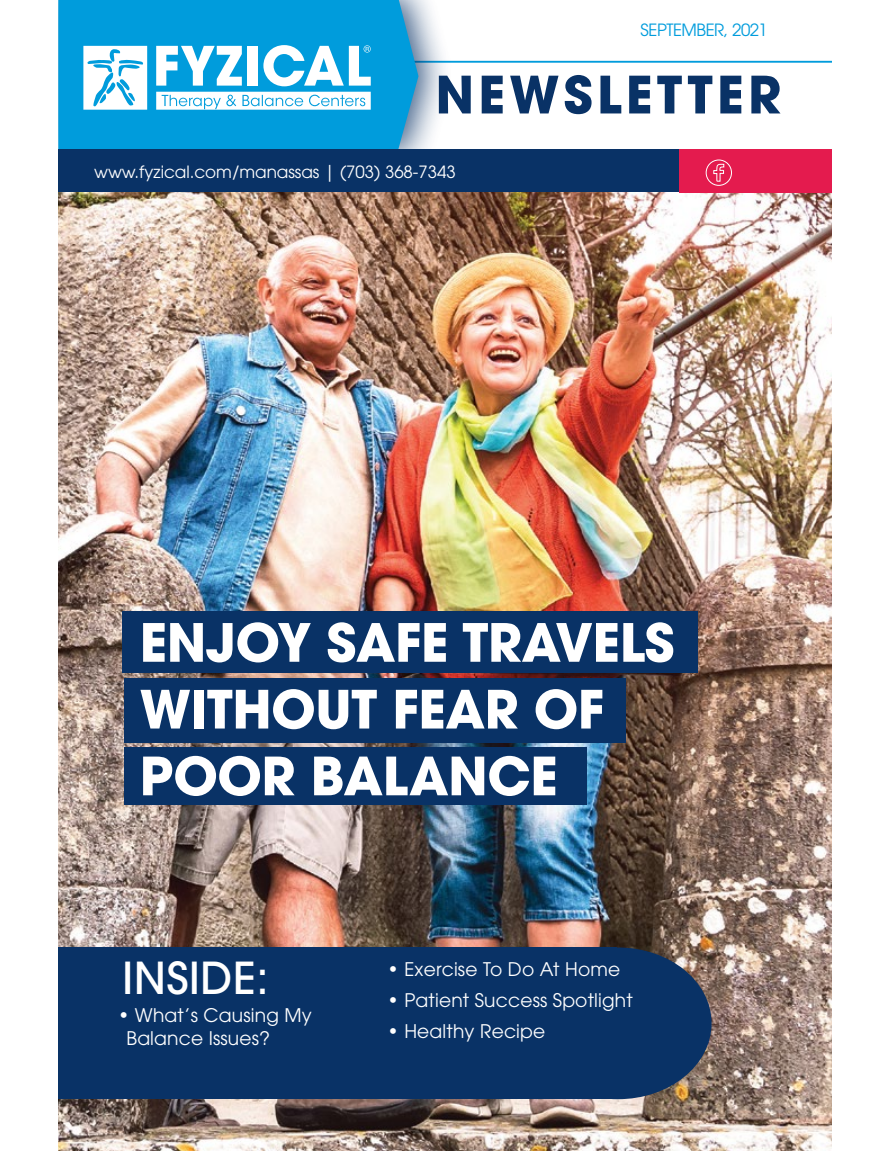
<style>
.page{position:relative;width:891px;height:1151px;background:#fff}
.page>*{position:absolute;margin:0;border:0;box-sizing:border-box;transform-origin:0 0}
.t1{font:700 52.2px/66.8px "ITC Avant Garde Pro";letter-spacing:-.01em;color:#fff}
.t2{font:500 43.88px "ITC Avant Garde Pro";letter-spacing:.01em;color:#fff}
.t3{font:18.68px/22.5px "ITC Avant Garde Pro";letter-spacing:.01em;color:#fff}
.t4{font:16.88px "ITC Avant Garde Pro";color:#fff}
.t5{font:16.88px "ITC Avant Garde Pro";letter-spacing:-.03em;color:#009cdc}
</style>
<div class="page">
<hr style="left:410px;top:61px;width:421px;height:2px;background:#009cdc">
<div style="left:58px;top:0;width:395px;height:149px;background:#093266;opacity:.75"></div>
<div style="left:58px;top:0;width:360px;height:149px;background:#009cdc"></div>
<div style="left:58px;top:149px;width:773px;height:44px;background:#093266"></div>
<img style="left:58px;top:193px;width:773px;height:957px">
<div style="left:122px;top:611px;width:576px;height:61px;background:#093266"></div>
<div style="left:124px;top:678px;width:501px;height:65px;background:#093266"></div>
<div style="left:124px;top:747px;width:463px;height:57px;background:#093266"></div>
<div style="left:58px;top:947px;width:559px;height:151px;background:#093266"></div>
<div style="left:524px;top:947px;width:188px;height:151px;background:#093266;border-radius:50%"></div>
<svg style="left:439px;top:75px;width:342px;height:39px"></svg>
<div style="left:679px;top:149px;width:152px;height:44px;background:#e41b4e"></div>
<svg style="left:705px;top:159px;width:27px;height:27px"></svg>
<svg style="left:156px;top:92px;width:215px;height:18px"></svg>
<svg style="left:156px;top:46px;width:86px;height:40px"></svg>
<div style="left:247px;top:46px;width:10px;height:40px;background:#fff"></div>
<svg style="left:263px;top:45px;width:108px;height:41px"></svg>
<svg style="left:83px;top:46px;width:64px;height:64px"></svg>
<p class="t4" style="left:94px;top:161px;width:363px">www.fyzical.com/manassas | (703) 368-7343</p>
<p class="t5" style="left:641px;top:19px;width:129px">SEPTEMBER, 2021</p>
<h1 class="t1" style="left:140px;top:608px;width:536px">ENJOY SAFE TRAVELS<br>WITHOUT FEAR OF<br>POOR BALANCE</h1>
<h2 class="t2" style="left:122px;top:950px;width:148px">INSIDE:</h2>
<p class="t3" style="left:126px;top:1003px;width:187px;text-indent:-8px">• What’s Causing My<br>Balance Issues?</p>
<p class="t3" style="left:388px;top:957px;width:234px">• Exercise To Do At Home</p>
<p class="t3" style="left:388px;top:988px;width:247px">• Patient Success Spotlight</p>
<p class="t3" style="left:388px;top:1019px;width:159px">• Healthy Recipe</p>
</div>
